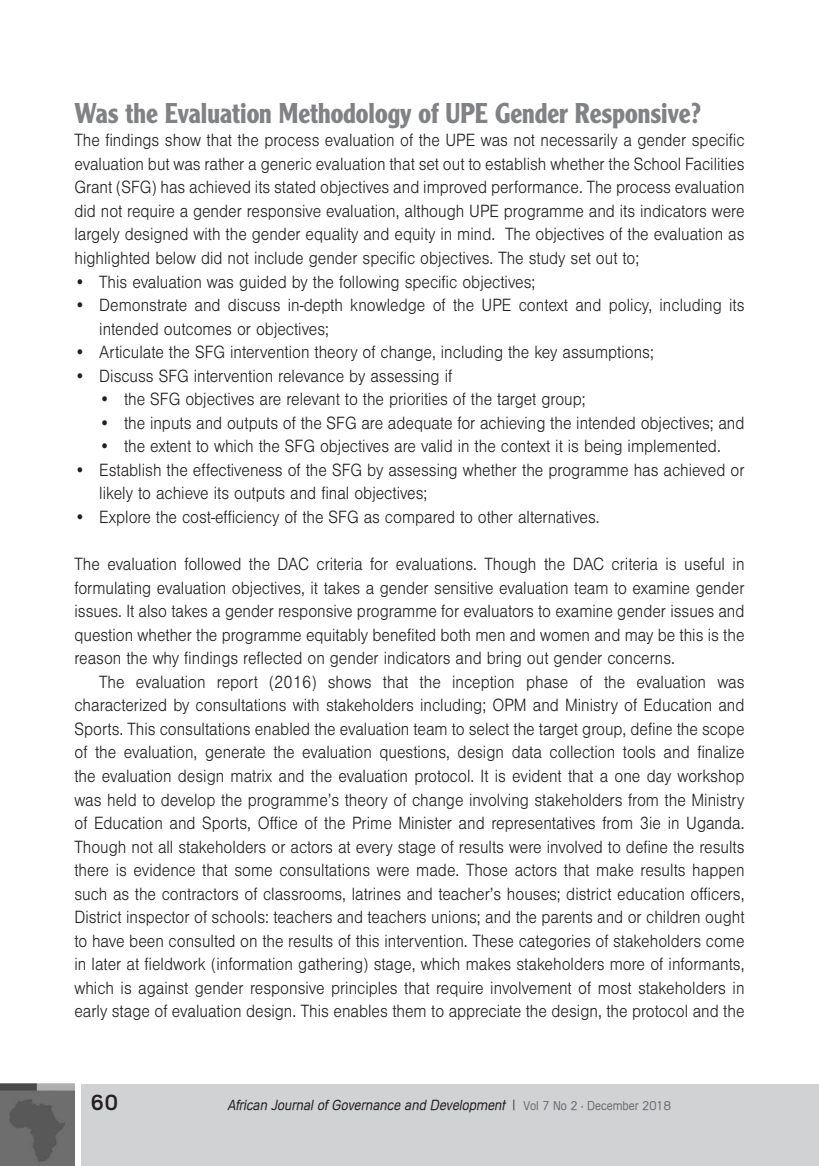
<style>
.page{position:relative;width:819px;height:1166px;background:#fff}
.page>*{position:absolute;margin:0;border:0;box-sizing:border-box;transform-origin:0 0}
.crosshead{font:700 28px "Clearface Gothic LT Std";color:#808285;scale:.9 1}
.t1{font:500 21px "Mercedes";color:#231f20}
.body_copy_indent{font:300 18.38px/23.6px "Nimbus San T";color:#231f20;scale:.9 1}
.body_copy_no_indent{font:300 18.38px/23.4px "Nimbus San T";color:#231f20;text-align:justify;scale:.9 1}
.t2{font:italic 300 14px "Mercedes";color:#231f20}
.s1{font-style:normal}
.s2{font-style:normal;font-size:12.25px;color:#6c6d70}
</style>
<div class="page">
<div style="left:81px;top:1084px;width:738px;height:82px;background:#d1d2d4"></div>
<img style="left:0;top:1083px;width:74px;height:83px">
<p class="crosshead" style="left:74px;top:97px;width:697px">Was the Evaluation Methodology of UPE Gender Responsive?</p>
<p class="body_copy_no_indent" style="left:74px;top:129px;width:746px">The findings show that the process evaluation of the UPE was not necessarily a gender specific evaluation but was rather a generic evaluation that set out to establish whether the School Facilities Grant (SFG) has achieved its stated objectives and improved performance. The process evaluation did not require a gender responsive evaluation, although UPE programme and its indicators were largely designed with the gender equality and equity in mind. The objectives of the evaluation as highlighted below did not include gender specific objectives. The study set out to;</p>
<p class="body_copy_indent" style="left:74px;top:270px;width:513px">• This evaluation was guided by the following specific objectives;</p>
<p class="body_copy_indent" style="left:99px;top:294px;width:718px;text-indent:-25px">• Demonstrate and discuss in-depth knowledge of the UPE context and policy, including its intended outcomes or objectives;</p>
<p class="body_copy_indent" style="left:74px;top:341px;width:645px">• Articulate the SFG intervention theory of change, including the key assumptions;</p>
<p class="body_copy_indent" style="left:74px;top:364px;width:421px">• Discuss SFG intervention relevance by assessing if</p>
<p class="body_copy_indent" style="left:99px;top:388px;width:542px">• the SFG objectives are relevant to the priorities of the target group;</p>
<p class="body_copy_indent" style="left:99px;top:411px;width:718px">• the inputs and outputs of the SFG are adequate for achieving the intended objectives; and</p>
<p class="body_copy_indent" style="left:99px;top:435px;width:692px">• the extent to which the SFG objectives are valid in the context it is being implemented.</p>
<p class="body_copy_indent" style="left:99px;top:459px;width:718px;text-indent:-25px">• Establish the effectiveness of the SFG by assessing whether the programme has achieved or likely to achieve its outputs and final objectives;</p>
<p class="body_copy_indent" style="left:74px;top:506px;width:585px">• Explore the cost-efficiency of the SFG as compared to other alternatives.</p>
<p class="body_copy_no_indent" style="left:74px;top:553px;width:746px">The evaluation followed the DAC criteria for evaluations. Though the DAC criteria is useful in formulating evaluation objectives, it takes a gender sensitive evaluation team to examine gender issues. It also takes a gender responsive programme for evaluators to examine gender issues and question whether the programme equitably benefited both men and women and may be this is the reason the why findings reflected on gender indicators and bring out gender concerns.</p>
<p class="body_copy_indent" style="left:74px;top:670px;width:746px;text-align:justify;text-indent:25px">The evaluation report (2016) shows that the inception phase of the evaluation was characterized by consultations with stakeholders including; OPM and Ministry of Education and Sports. This consultations enabled the evaluation team to select the target group, define the scope of the evaluation, generate the evaluation questions, design data collection tools and finalize the evaluation design matrix and the evaluation protocol. It is evident that a one day workshop was held to develop the programme’s theory of change involving stakeholders from the Ministry of Education and Sports, Office of the Prime Minister and representatives from 3ie in Uganda.<br>Though not all stakeholders or actors at every stage of results were involved to define the results there is evidence that some consultations were made. Those actors that make results happen such as the contractors of classrooms, latrines and teacher’s houses; district education officers, District inspector of schools: teachers and teachers unions; and the parents and or children ought to have been consulted on the results of this intervention. These categories of stakeholders come in later at fieldwork (information gathering) stage, which makes stakeholders more of informants, which is against gender responsive principles that require involvement of most stakeholders in early stage of evaluation design. This enables them to appreciate the design, the protocol and the</p>
<p class="t1" style="left:91px;top:1090px;width:29px">60</p>
<p class="t2" style="left:227px;top:1097px;width:445px">African Journal of Governance and Development <span class="s1">|</span> <span class="s2">V o l 7 N o 2 • D e c e m b e r 2 0 1 8</span></p>
</div>
